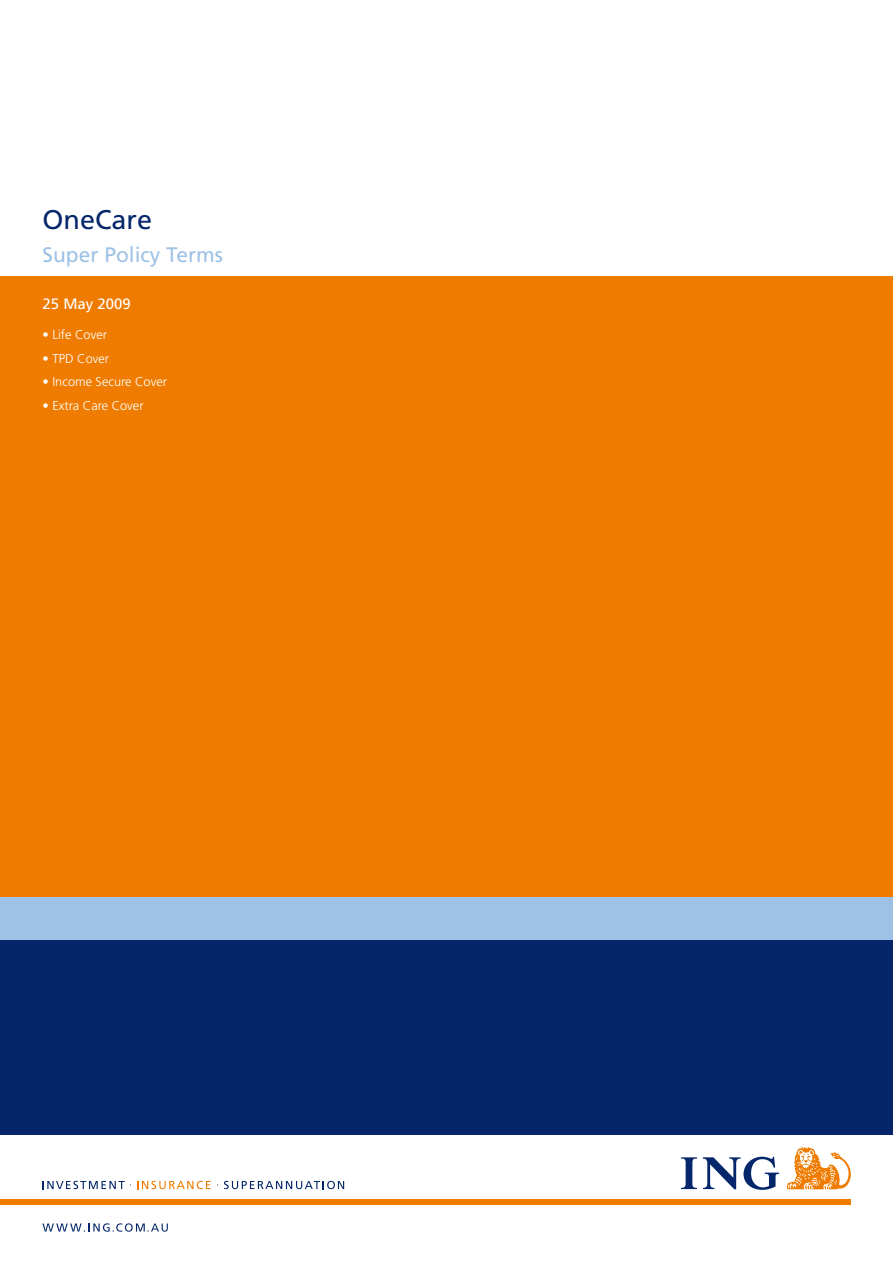
<style>
.page{position:relative;width:893px;height:1263px;background:#fff}
.page>*{position:absolute;margin:0;border:0;box-sizing:border-box;transform-origin:0 0}
.t1{font:27px "Frutiger";color:#05266a}
.t2{font:21px "Frutiger";color:#9ec2e6}
.t3{font:15px "Frutiger";color:#fff}
.t4{font:300 12.75px "Frutiger";color:#fff}
</style>
<div class="page">
<div style="left:0;top:276px;width:893px;height:859px;background:#ef7c00"></div>
<div style="left:0;top:1200px;width:851px;height:5px;background:#ef7c00"></div>
<svg style="left:43px;top:1181px;width:88px;height:8px"></svg>
<svg style="left:137px;top:1181px;width:73px;height:8px"></svg>
<svg style="left:224px;top:1181px;width:120px;height:8px"></svg>
<svg style="left:42px;top:1223px;width:126px;height:9px"></svg>
<svg style="left:681px;top:1157px;width:98px;height:33px"></svg>
<svg style="left:787px;top:1147px;width:64px;height:42px"></svg>
<div style="left:0;top:935px;width:893px;height:200px;background:#05266a"></div>
<div style="left:0;top:897px;width:893px;height:43px;background:#9ec2e6"></div>
<h1 class="t1" style="left:43px;top:203px;width:111px">OneCare</h1>
<h2 class="t2" style="left:43px;top:242px;width:182px">Super Policy Terms</h2>
<p class="t3" style="left:43px;top:295px;width:90px">25 May 2009</p>
<p class="t4" style="left:43px;top:327px;width:66px">• Life Cover</p>
<p class="t4" style="left:43px;top:351px;width:68px">• TPD Cover</p>
<p class="t4" style="left:43px;top:375px;width:126px">• Income Secure Cover</p>
<p class="t4" style="left:43px;top:398px;width:103px">• Extra Care Cover</p>
</div>
